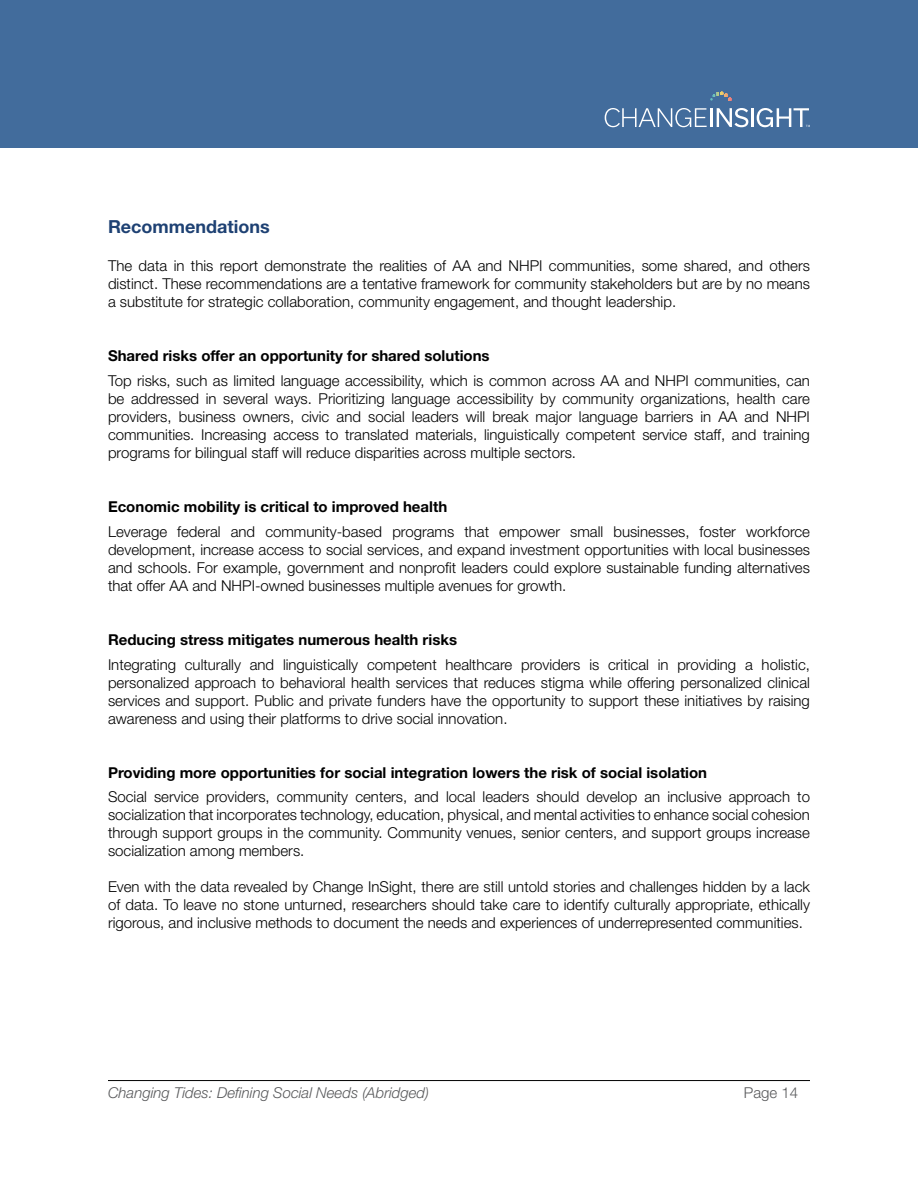
<style>
.page{position:relative;width:918px;height:1188px;background:#fff}
.page>*{position:absolute;margin:0;border:0;box-sizing:border-box;transform-origin:0 0}
.t1{font:700 18px "Helvetica Neue LT Std";color:#1e4173}
.t2{font:300 15px/18px "Helvetica Neue LT Std";color:#000;text-align:justify}
.t3{font:700 15px "Helvetica Neue LT Std";color:#000}
.t4{font:italic 300 15px "Helvetica Neue LT Std";color:#58595b}
.t5{font:300 15px "Helvetica Neue LT Std";color:#58595b}
</style>
<div class="page">
<div style="left:0;top:0;width:918px;height:148px;background:#426c9c"></div>
<svg style="left:721px;top:92px;width:11px;height:9px"></svg>
<svg style="left:605px;top:108px;width:102px;height:19px"></svg>
<hr style="left:710px;top:108px;width:3px;height:19px;background:#fff">
<svg style="left:717px;top:108px;width:31px;height:19px"></svg>
<hr style="left:751px;top:108px;width:3px;height:19px;background:#fff">
<svg style="left:757px;top:108px;width:53px;height:19px"></svg>
<hr style="left:108px;top:1080px;width:702px;height:1px;background:#000">
<p class="t1" style="left:108px;top:216px;width:163px">Recommendations</p>
<p class="t2" style="left:108px;top:257px;width:704px">The data in this report demonstrate the realities of AA and NHPI communities, some shared, and others distinct. These recommendations are a tentative framework for community stakeholders but are by no means a substitute for strategic collaboration, community engagement, and thought leadership.</p>
<p class="t3" style="left:108px;top:347px;width:383px">Shared risks offer an opportunity for shared solutions</p>
<p class="t2" style="left:108px;top:372px;width:704px">Top risks, such as limited language accessibility, which is common across AA and NHPI communities, can be addressed in several ways. Prioritizing language accessibility by community organizations, health care providers, business owners, civic and social leaders will break major language barriers in AA and NHPI communities. Increasing access to translated materials, linguistically competent service staff, and training programs for bilingual staff will reduce disparities across multiple sectors.</p>
<p class="t3" style="left:108px;top:498px;width:341px">Economic mobility is critical to improved health</p>
<p class="t2" style="left:108px;top:522px;width:704px">Leverage federal and community-based programs that empower small businesses, foster workforce development, increase access to social services, and expand investment opportunities with local businesses and schools. For example, government and nonprofit leaders could explore sustainable funding alternatives that offer AA and NHPI-owned businesses multiple avenues for growth.</p>
<p class="t3" style="left:108px;top:630px;width:351px">Reducing stress mitigates numerous health risks</p>
<p class="t2" style="left:108px;top:655px;width:704px">Integrating culturally and linguistically competent healthcare providers is critical in providing a holistic, personalized approach to behavioral health services that reduces stigma while offering personalized clinical services and support. Public and private funders have the opportunity to support these initiatives by raising awareness and using their platforms to drive social innovation.</p>
<p class="t3" style="left:108px;top:763px;width:601px">Providing more opportunities for social integration lowers the risk of social isolation</p>
<p class="t2" style="left:108px;top:788px;width:704px">Social service providers, community centers, and local leaders should develop an inclusive approach to socialization that incorporates technology, education, physical, and mental activities to enhance social cohesion through support groups in the community. Community venues, senior centers, and support groups increase socialization among members.</p>
<p class="t2" style="left:108px;top:878px;width:704px">Even with the data revealed by Change InSight, there are still untold stories and challenges hidden by a lack of data. To leave no stone unturned, researchers should take care to identify culturally appropriate, ethically rigorous, and inclusive methods to document the needs and experiences of underrepresented communities.</p>
<p class="t4" style="left:108px;top:1084px;width:323px">Changing Tides: Defining Social Needs (Abridged)</p>
<p class="t5" style="left:744px;top:1084px;width:56px">Page 14</p>
</div>
